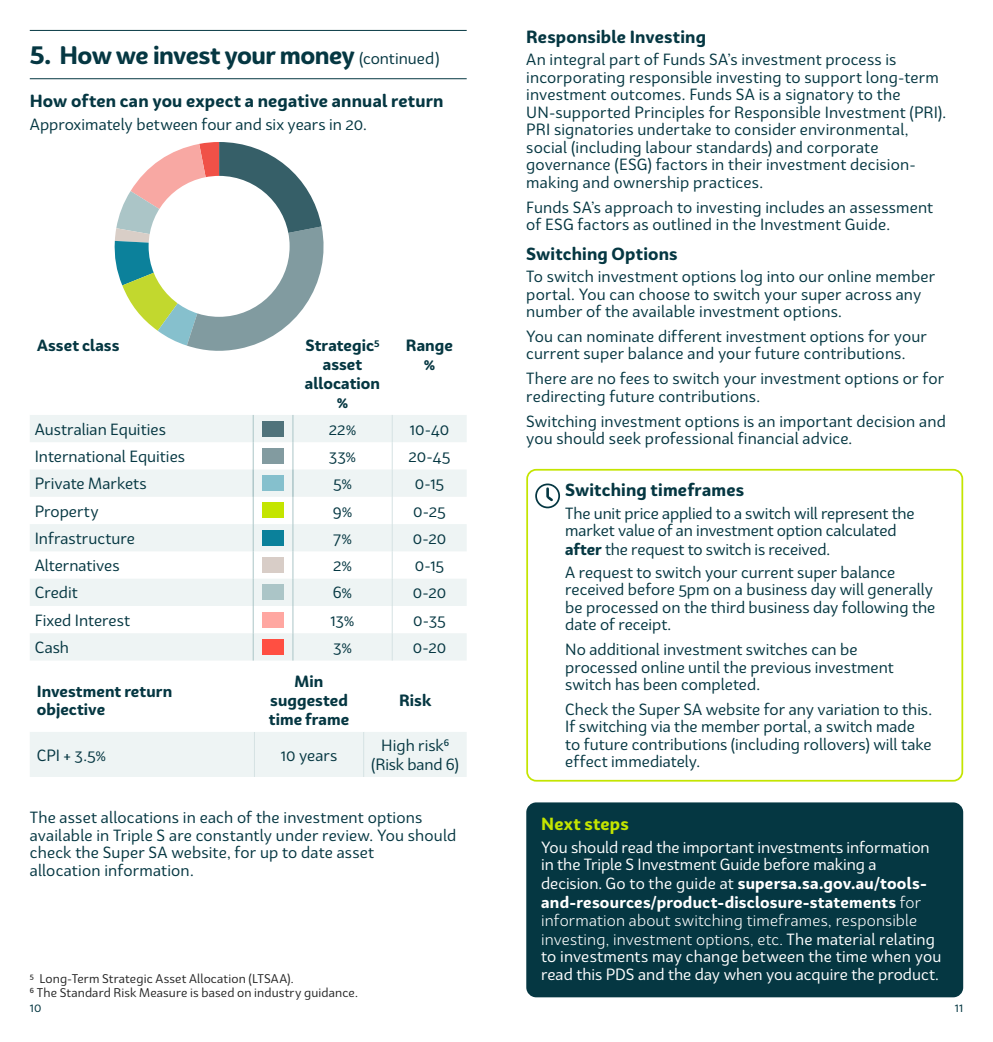
<style>
.page{position:relative;width:993px;height:1042px;background:#fff}
.page>*{position:absolute;margin:0;border:0;box-sizing:border-box;transform-origin:0 0}
.t1{font:700 24.5px "Bw Surco";letter-spacing:-.025em;color:#053742}
.t2{font:700 17.15px "Bw Surco";letter-spacing:.01em;color:#053742}
.t3{font:700 17.15px "Bw Surco";letter-spacing:.01em;color:#c4e500}
.t4{font:15.75px/17.5px "Bw Surco";letter-spacing:.005em;color:#053742}
.t5{font:15.75px/18.2px "Bw Surco";color:#fff}
.t6{font:700 15.75px/18.9px "Bw Surco";letter-spacing:.005em;color:#053742;text-align:center}
.t7{font:12.25px/14.3px "Bw Surco";letter-spacing:.01em;color:#262626}
.t8{font:12.25px "Bw Surco";color:#053742}
.t9{font:500 7.17px "Bw Surco";color:#262626}
.s1{font-weight:400;font-size:15.75px}
.s2{font-weight:700}
.s3{font-style:inherit}
</style>
<div class="page">
<hr style="left:30px;top:30px;width:436px;height:1px;background:#053742">
<hr style="left:30px;top:78px;width:436px;height:1px;background:#053742">
<div style="left:526px;top:802px;width:436px;height:195px;background:#053742;border-radius:10px"></div>
<svg style="left:30px;top:415px;width:436px;height:245px;fill:#eef4f4"></svg>
<svg style="left:391px;top:415px;width:1px;height:245px"></svg>
<div style="left:262px;top:421px;width:22px;height:15px;background:#50737b"></div>
<div style="left:262px;top:448px;width:22px;height:16px;background:#829ba0"></div>
<svg style="left:253px;top:415px;width:1px;height:245px"></svg>
<svg style="left:292px;top:415px;width:1px;height:245px"></svg>
<div style="left:262px;top:475px;width:22px;height:16px;background:#85c0cd"></div>
<div style="left:262px;top:502px;width:22px;height:16px;background:#c4e500"></div>
<div style="left:262px;top:530px;width:22px;height:16px;background:#0b819b"></div>
<div style="left:262px;top:557px;width:22px;height:16px;background:#d8cdc7"></div>
<div style="left:262px;top:584px;width:22px;height:16px;background:#abc5c7"></div>
<div style="left:262px;top:612px;width:22px;height:15px;background:#ffa7a1"></div>
<div style="left:262px;top:639px;width:22px;height:16px;background:#ff4f42"></div>
<div style="left:30px;top:732px;width:436px;height:45px;background:#eef4f4"></div>
<hr style="left:254px;top:732px;width:1px;height:45px;background:#d5e2e3">
<hr style="left:363px;top:732px;width:1px;height:45px;background:#d5e2e3">
<svg style="left:114px;top:142px;width:210px;height:209px"></svg>
<div style="left:148px;top:176px;width:141px;height:141px;background:#fff;border-radius:50%"></div>
<div style="left:526px;top:469px;width:436px;height:312px;border:2px solid #c4e500;border-radius:9px"></div>
<div style="left:535px;top:483px;width:25px;height:25px;border:2px solid #053742;border-radius:50%"></div>
<svg style="left:546px;top:489px;width:7px;height:13px"></svg>
<h1 class="t1" style="left:30px;top:38px;width:411px">5. How we invest your money <span class="s1">(continued)</span></h1>
<p class="t2" style="left:30px;top:89px;width:415px">How often can you expect a negative annual return</p>
<p class="t4" style="left:30px;top:115px;width:338px">Approximately between four and six years in 20.</p>
<p class="t6" style="left:37px;top:335px;width:84px">Asset class</p>
<p class="t6" style="left:305px;top:335px;width:77px">Strategic<sup>5 </sup>asset allocation %</p>
<p class="t6" style="left:406px;top:335px;width:49px">Range %</p>
<p class="t4" style="left:35px;top:420px;width:133px">Australian Equities</p>
<p class="t4" style="left:328px;top:420px;width:29px">22%</p>
<p class="t4" style="left:409px;top:420px;width:41px">10-40</p>
<p class="t4" style="left:35px;top:447px;width:152px">International Equities</p>
<p class="t4" style="left:329px;top:447px;width:29px">33%</p>
<p class="t4" style="left:408px;top:447px;width:43px">20-45</p>
<p class="t4" style="left:35px;top:474px;width:113px">Private Markets</p>
<p class="t4" style="left:333px;top:474px;width:21px">5%</p>
<p class="t4" style="left:414px;top:474px;width:31px">0-15</p>
<p class="t4" style="left:35px;top:501px;width:65px">Property</p>
<p class="t4" style="left:332px;top:501px;width:21px">9%</p>
<p class="t4" style="left:413px;top:501px;width:34px">0-25</p>
<p class="t4" style="left:35px;top:529px;width:102px">Infrastructure</p>
<p class="t4" style="left:333px;top:529px;width:20px">7%</p>
<p class="t4" style="left:412px;top:529px;width:35px">0-20</p>
<p class="t4" style="left:35px;top:556px;width:86px">Alternatives</p>
<p class="t4" style="left:333px;top:556px;width:21px">2%</p>
<p class="t4" style="left:414px;top:556px;width:31px">0-15</p>
<p class="t4" style="left:35px;top:583px;width:44px">Credit</p>
<p class="t4" style="left:333px;top:583px;width:21px">6%</p>
<p class="t4" style="left:412px;top:583px;width:35px">0-20</p>
<p class="t4" style="left:35px;top:611px;width:97px">Fixed Interest</p>
<p class="t4" style="left:330px;top:611px;width:25px">13%</p>
<p class="t4" style="left:413px;top:611px;width:34px">0-35</p>
<p class="t4" style="left:35px;top:638px;width:36px">Cash</p>
<p class="t4" style="left:333px;top:638px;width:20px">3%</p>
<p class="t4" style="left:412px;top:638px;width:35px">0-20</p>
<p class="t6" style="left:37px;top:681px;width:137px;text-align:left">Investment return objective</p>
<p class="t6" style="left:269px;top:671px;width:82px">Min suggested time frame</p>
<p class="t6" style="left:399px;top:690px;width:34px">Risk</p>
<p class="t4" style="left:37px;top:745px;width:71px">CPI + 3.5%</p>
<p class="t4" style="left:281px;top:745px;width:58px">10 years</p>
<p class="t4" style="left:371px;top:735px;width:89px;line-height:18.9px;text-align:center">High risk<sup>6 </sup>(Risk band 6)</p>
<p class="t2" style="left:526px;top:25px;width:181px">Responsible Investing</p>
<p class="t4" style="left:526px;top:50px;width:421px">An integral part of Funds SA’s investment process is incorporating responsible investing to support long-term investment outcomes. Funds SA is a signatory to the UN-supported Principles for Responsible Investment (PRI).<br>PRI signatories undertake to consider environmental, social (including labour standards) and corporate governance (ESG) factors in their investment decision&shy;making and ownership practices.</p>
<p class="t4" style="left:526px;top:198px;width:408px">Funds SA’s approach to investing includes an assessment of ESG factors as outlined in the Investment Guide.</p>
<p class="t2" style="left:526px;top:241px;width:153px">Switching Options</p>
<p class="t4" style="left:526px;top:267px;width:410px">To switch investment options log into our online member portal. You can choose to switch your super across any number of the available investment options.</p>
<p class="t4" style="left:526px;top:327px;width:402px">You can nominate different investment options for your current super balance and your future contributions.</p>
<p class="t4" style="left:526px;top:369px;width:419px">There are no fees to switch your investment options or for redirecting future contributions.</p>
<p class="t4" style="left:526px;top:412px;width:421px">Switching investment options is an important decision and you should seek professional financial advice.</p>
<p class="t2" style="left:565px;top:478px;width:180px">Switching timeframes</p>
<p class="t4" style="left:565px;top:503px;width:351px;line-height:18.2px">The unit price applied to a switch will represent the market value of an investment option calculated <span class="s2">after</span> the request to switch is received.</p>
<p class="t4" style="left:565px;top:562px;width:371px">A request to switch your current super balance received before 5pm on a business day will generally be processed on the third business day following the date of receipt.</p>
<p class="t4" style="left:565px;top:640px;width:330px">No additional investment switches can be processed online until the previous investment switch has been completed.</p>
<p class="t4" style="left:565px;top:700px;width:368px">Check the Super SA website for any variation to this.<br>If switching via the member portal, a switch made to future contributions (including rollovers) will take effect immediately.</p>
<p class="t4" style="left:30px;top:808px;width:428px">The asset allocations in each of the investment options available in Triple S are constantly under review. You should check the Super SA website, for up to date asset<br>allocation information.</p>
<p class="t3" style="left:541px;top:812px;width:89px">Next steps</p>
<p class="t5" style="left:541px;top:837px;width:401px">You should read the important investments information in the Triple S Investment Guide before making a decision. Go to the guide at <span class="s2">supersa.sa.gov.au/tools&shy;and-resources/product-disclosure-statements</span> <span class="s3">for information about switching timeframes, responsible investing, investment options, etc.</span> The material relating to investments may change between the time when you</p>
<p class="t9" style="left:30px;top:971px;width:6px">5</p>
<p class="t5" style="left:541px;top:964px;width:399px">read this PDS and the day when you acquire the product.</p>
<p class="t7" style="left:30px;top:971px;width:329px;text-indent:10px">Long-Term Strategic Asset Allocation (LTSAA).<br><sup>6</sup> The Standard Risk Measure is based on industry guidance.</p>
<p class="t8" style="left:30px;top:999px;width:13px">10</p>
<p class="t8" style="left:954px;top:999px;width:10px">11</p>
</div>
